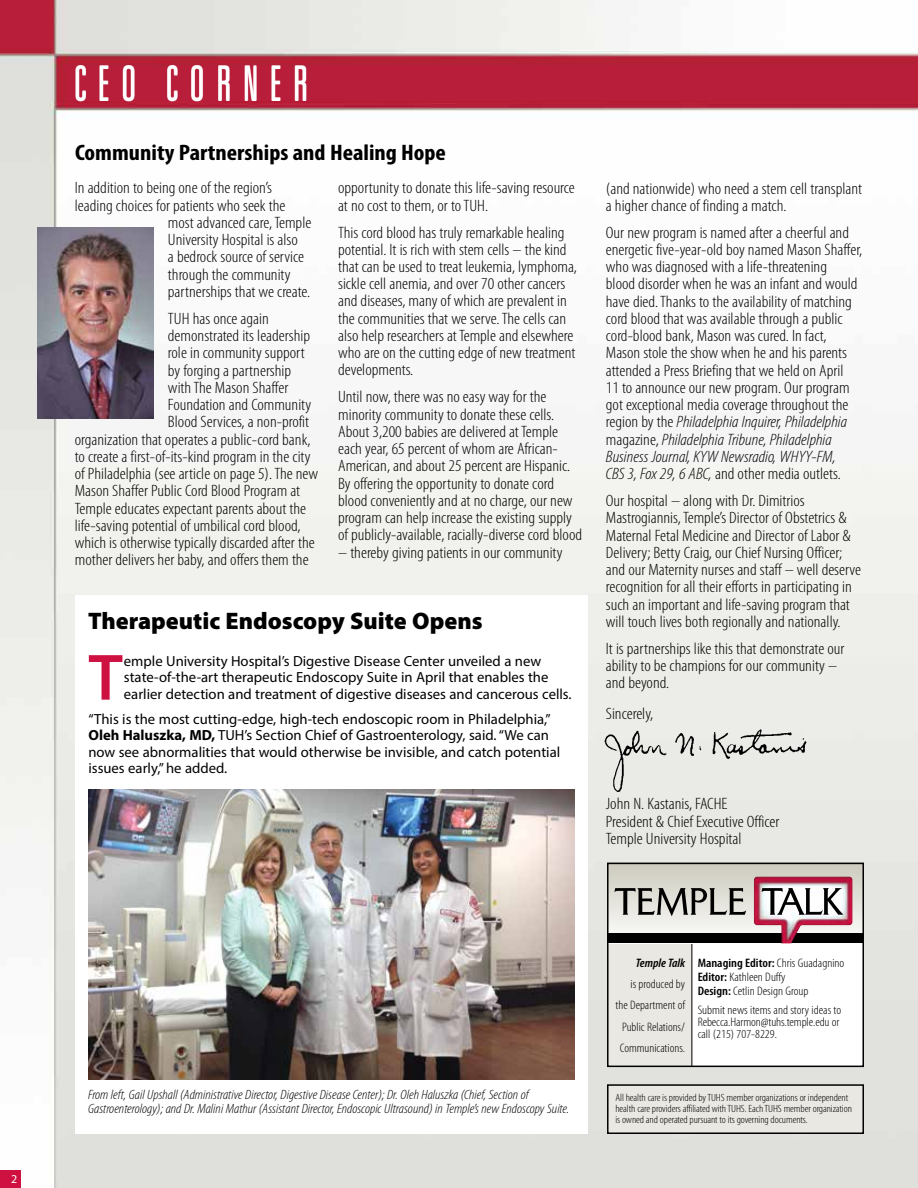
<style>
.page{position:relative;width:918px;height:1188px;background:#fff}
.page>*{position:absolute;margin:0;border:0;box-sizing:border-box;transform-origin:0 0}
.t1{font:600 66px "Myriad Pro";color:#ce1141}
.t2{font:300 ultra-condensed 48px "Univers";letter-spacing:.225em;color:#fff}
.t3{font:900 24px "Myriad Pro";color:#000}
.t4{font:700 condensed 22.5px "Myriad Pro";color:#000;scale:1.1 1}
.t5{font:300 condensed 16.5px/17.2px "Myriad Pro";color:#000;scale:1.1 1}
.t6{font:14.7px/16.5px "Myriad Pro";color:#000}
.t7{font:italic 300 condensed 13.5px/14.2px "Myriad Pro";color:#000;scale:1.1 1}
.t8{font:300 condensed 12.3px/14.2px "Myriad Pro";color:#000;scale:1.1 1}
.t9{font:300 condensed 12.3px/21.3px "Myriad Pro";color:#000;text-align:right;scale:1.08 1}
.t10{font:italic 600 condensed 12.3px "Myriad Pro";color:#000;scale:1.08 1}
.t11{font:12px "Myriad Pro";color:#fff}
.t12{font:300 condensed 10.5px/11.1px "Myriad Pro";letter-spacing:-.01em;color:#000;scale:1.1 1}
.s1{font-weight:700}
.s2{font-style:italic}
.s3{font-weight:600}
</style>
<div class="page">
<img style="left:0;top:0;width:918px;height:1188px">
<div style="left:75px;top:596px;width:513px;height:538px;background:#fff"></div>
<img style="left:37px;top:228px;width:116px;height:191px">
<div style="left:0;top:1171px;width:20px;height:17px;background:#ce1141"></div>
<div style="left:608px;top:1085px;width:255px;height:48px;background:#e9e8e3"></div>
<div style="left:607px;top:1084px;width:257px;height:50px;border:2px solid #000"></div>
<div style="left:608px;top:864px;width:256px;height:203px;background:#fff"></div>
<div style="left:607px;top:940px;width:85px;height:126px;background:#e9e8e3"></div>
<hr style="left:692px;top:941px;width:1px;height:126px;background:#000">
<svg style="left:610px;top:866px;width:251px;height:78px"></svg>
<div style="left:607px;top:933px;width:257px;height:10px;background:#000"></div>
<img style="left:754px;top:877px;width:98px;height:66px">
<svg style="left:614px;top:888px;width:132px;height:28px;background:#9c9b97"></svg>
<svg style="left:762px;top:888px;width:81px;height:27px"></svg>
<div style="left:607px;top:863px;width:257px;height:204px;border:2px solid #000"></div>
<img style="left:88px;top:789px;width:486px;height:291px">
<img style="left:603px;top:724px;width:207px;height:69px">
<p class="t11" style="left:11px;top:1168px;width:8px">2</p>
<p class="t11" style="left:11px;top:1171px;width:8px">2</p>
<h2 class="t2" style="left:73px;top:58px;width:237px">CEO CORNER</h2>
<h3 class="t4" style="left:75px;top:138px;width:339px">Community Partnerships and Healing Hope</h3>
<p class="t5" style="left:75px;top:180px;width:181px">In addition to being one of the region’s</p>
<p class="t5" style="left:75px;top:197px;width:193px">leading choices for patients who seek the</p>
<p class="t5" style="left:168px;top:214px;width:132px">most advanced care, Temple</p>
<p class="t5" style="left:168px;top:232px;width:120px">University Hospital is also</p>
<p class="t5" style="left:168px;top:249px;width:125px">a bedrock source of service</p>
<p class="t5" style="left:168px;top:266px;width:113px">through the community</p>
<p class="t5" style="left:168px;top:283px;width:131px">partnerships that we create.</p>
<p class="t5" style="left:168px;top:310px;width:93px">TUH has once again</p>
<p class="t5" style="left:168px;top:327px;width:131px">demonstrated its leadership</p>
<p class="t5" style="left:168px;top:345px;width:126px">role in community support</p>
<p class="t5" style="left:168px;top:362px;width:114px">by forging a partnership</p>
<p class="t5" style="left:168px;top:379px;width:111px">with The Mason Shaffer</p>
<p class="t5" style="left:168px;top:396px;width:132px">Foundation and Community</p>
<p class="t5" style="left:168px;top:414px;width:130px">Blood Services, a non-profit</p>
<p class="t5" style="left:75px;top:431px;width:216px">organization that operates a public-cord bank,</p>
<p class="t5" style="left:75px;top:448px;width:216px">to create a first-of-its-kind program in the city</p>
<p class="t5" style="left:75px;top:465px;width:223px">of Philadelphia (see article on page 5). The new</p>
<p class="t5" style="left:75px;top:483px;width:206px">Mason Shaffer Public Cord Blood Program at</p>
<p class="t5" style="left:75px;top:500px;width:212px">Temple educates expectant parents about the</p>
<p class="t5" style="left:75px;top:517px;width:207px">life-saving potential of umbilical cord blood,</p>
<p class="t5" style="left:75px;top:534px;width:220px">which is otherwise typically discarded after the</p>
<p class="t5" style="left:75px;top:552px;width:214px">mother delivers her baby, and offers them the</p>
<p class="t5" style="left:338px;top:180px;width:217px">opportunity to donate this life-saving resource at no cost to them, or to TUH.</p>
<p class="t5" style="left:338px;top:224px;width:219px">This cord blood has truly remarkable healing potential. It is rich with stem cells – the kind that can be used to treat leukemia, lymphoma, sickle cell anemia, and over 70 other cancers and diseases, many of which are prevalent in the communities that we serve. The cells can also help researchers at Temple and elsewhere who are on the cutting edge of new treatment developments.</p>
<p class="t5" style="left:338px;top:389px;width:223px">Until now, there was no easy way for the minority community to donate these cells.<br>About 3,200 babies are delivered at Temple each year, 65 percent of whom are African-American, and about 25 percent are Hispanic.<br>By offering the opportunity to donate cord blood conveniently and at no charge, our new program can help increase the existing supply of publicly-available, racially-diverse cord blood</p>
<p class="t5" style="left:338px;top:544px;width:206px">– thereby giving patients in our community</p>
<h3 class="t3" style="left:88px;top:608px;width:396px">Therapeutic Endoscopy Suite Opens</h3>
<h1 class="t1" style="left:88px;top:636px;width:36px">T</h1>
<p class="t6" style="left:124px;top:652px;width:449px">emple University Hospital’s Digestive Disease Center unveiled a new state-of-the-art therapeutic Endoscopy Suite in April that enables the earlier detection and treatment of digestive diseases and cancerous cells.</p>
<p class="t6" style="left:88px;top:710px;width:473px">“This is the most cutting-edge, high-tech endoscopic room in Philadelphia,” <span class="s1">Oleh Haluszka, MD,</span> TUH’s Section Chief of Gastroenterology, said. “We can now see abnormalities that would otherwise be invisible, and catch potential issues early,” he added.</p>
<p class="t5" style="left:606px;top:180px;width:234px">(and nationwide) who need a stem cell transplant a higher chance of finding a match.</p>
<p class="t5" style="left:606px;top:224px;width:235px">Our new program is named after a cheerful and energetic five-year-old boy named Mason Shaffer, who was diagnosed with a life-threatening<br>blood disorder when he was an infant and would have died. Thanks to the availability of matching cord blood that was available through a public cord-blood bank, Mason was cured. In fact, Mason stole the show when he and his parents attended a Press Briefing that we held on April<br>11 to announce our new program. Our program got exceptional media coverage throughout the region by the <span class="s2">Philadelphia Inquirer, Philadelphia </span>magazine, <span class="s2">Philadelphia Tribune, Philadelphia Business Journal, KYW Newsradio, WHYY-FM,<br>CBS 3, Fox 29, 6 ABC,</span> and other media outlets.</p>
<p class="t5" style="left:606px;top:493px;width:234px">Our hospital – along with Dr. Dimitrios Mastrogiannis, Temple’s Director of Obstetrics &amp; Maternal Fetal Medicine and Director of Labor &amp; Delivery; Betty Craig, our Chief Nursing Officer; and our Maternity nurses and staff – well deserve recognition for all their efforts in participating in such an important and life-saving program that will touch lives both regionally and nationally.</p>
<p class="t5" style="left:606px;top:640px;width:218px">It is partnerships like this that demonstrate our ability to be champions for our community – and beyond.</p>
<p class="t5" style="left:606px;top:706px;width:45px">Sincerely,</p>
<p class="t5" style="left:606px;top:796px;width:159px">John N. Kastanis, FACHE<br>President &amp; Chief Executive Officer<br>Temple University Hospital</p>
<p class="t7" style="left:88px;top:1088px;width:439px">From left, Gail Upshall (Administrative Director, Digestive Disease Center); Dr. Oleh Haluszka (Chief, Section of<br>Gastroenterology); and Dr. Malini Mathur (Assistant Director, Endoscopic Ultrasound) in Temple’s new Endoscopy Suite.</p>
<p class="t10" style="left:636px;top:956px;width:47px">Temple Talk</p>
<p class="t9" style="left:616px;top:974px;width:66px">is produced by the Department of<br>Public Relations/<br>Communications.</p>
<p class="t8" style="left:698px;top:956px;width:135px"><span class="s3">Managing Editor:</span> Chris Guadagnino<br><span class="s3">Editor:</span> Kathleen Duffy<br><span class="s3">Design:</span> Cetlin Design Group</p>
<p class="t8" style="left:698px;top:1004px;width:132px;line-height:12px">Submit news items and story ideas to<br>Rebecca.Harmon@tuhs.temple.edu or call (215) 707-8229.</p>
<p class="t12" style="left:615px;top:1093px;width:217px">All health care is provided by TUHS member organizations or independent health care providers affiliated with TUHS. Each TUHS member organization is owned and operated pursuant to its governing documents.</p>
</div>
